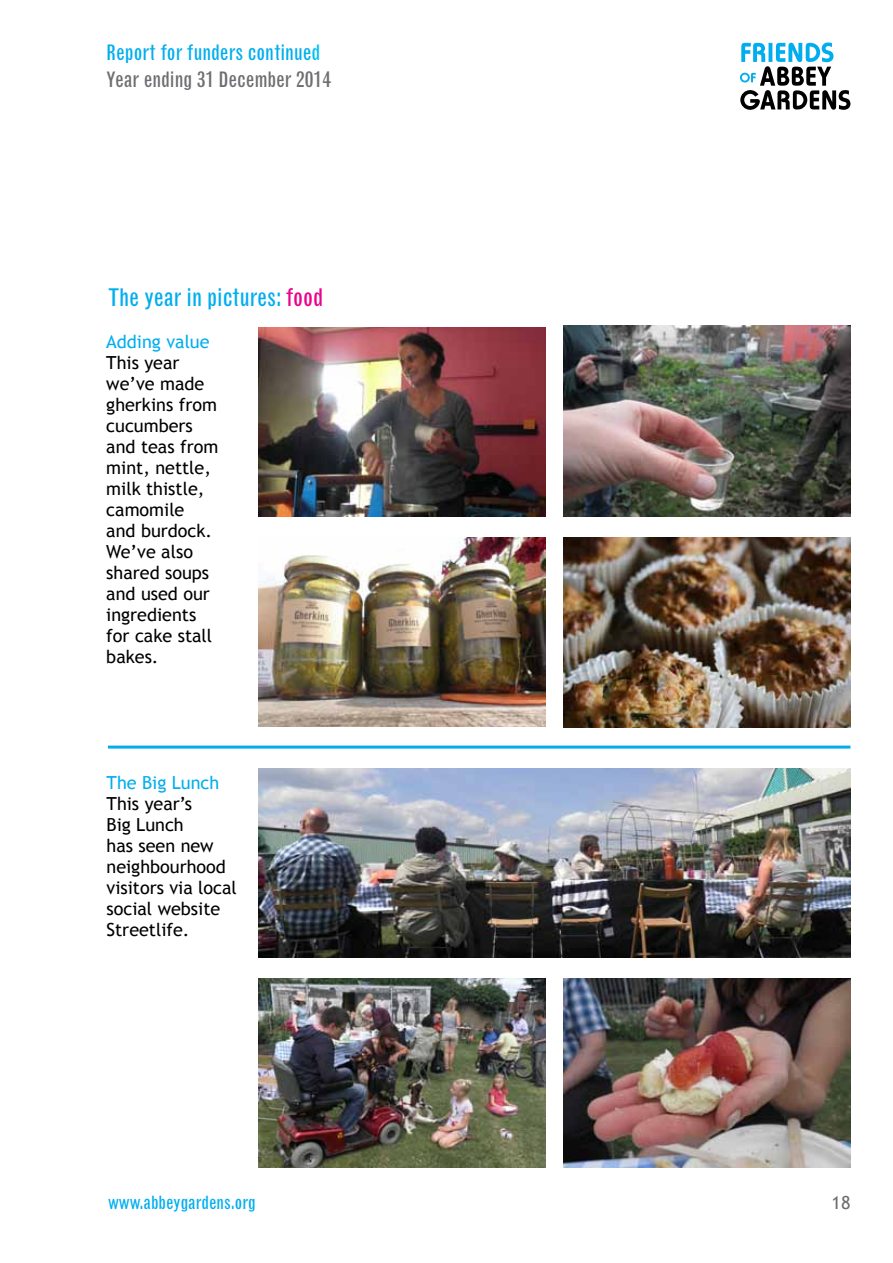
<style>
.page{position:relative;width:893px;height:1263px;background:#fff}
.page>*{position:absolute;margin:0;border:0;box-sizing:border-box;transform-origin:0 0}
.t1{font:condensed 24px "Grotesque";color:#00aeef}
.t2{font:condensed 21px/27px "Grotesque";color:#00aeef}
.t3{font:18px/21px "Trebuchet MS";color:#000}
.t4{font:18px "Trebuchet MS";color:#00aeef}
.t5{font:condensed 18px "Grotesque";color:#00aeef}
.t6{font:18px "Trebuchet MS";color:#6d6e71}
.s1{color:#00c0f3}
.s2{color:#6d6e71}
.s3{color:#ec008c}
</style>
<div class="page">
<svg style="left:740px;top:43px;width:110px;height:67px"></svg>
<img style="left:259px;top:537px;width:287px;height:189px">
<img style="left:259px;top:327px;width:287px;height:189px">
<img style="left:564px;top:325px;width:286px;height:191px">
<img style="left:259px;top:768px;width:591px;height:189px">
<img style="left:259px;top:978px;width:287px;height:189px">
<hr style="left:108px;top:745px;width:742px;height:3px;background:#00aeef">
<img style="left:564px;top:537px;width:286px;height:191px">
<img style="left:564px;top:978px;width:286px;height:189px">
<p class="t2" style="left:106px;top:40px;width:226px">Report for funders continue<span class="s1">d<br></span><span class="s2">Year ending 31 December 2014</span></p>
<h1 class="t1" style="left:108px;top:283px;width:217px">The year in pictures: <span class="s3">food</span></h1>
<p class="t4" style="left:106px;top:331px;width:105px">Adding value</p>
<p class="t3" style="left:106px;top:352px;width:114px">This year we’ve made gherkins from cucumbers and teas from mint, nettle, milk thistle, camomile<br>and burdock.<br>We’ve also shared soups and used our ingredients for cake stall bakes.</p>
<p class="t4" style="left:107px;top:772px;width:114px">The Big Lunch</p>
<p class="t3" style="left:107px;top:793px;width:132px">This year’s<br>Big Lunch<br>has seen new neighbourhood visitors via local social website<br>Streetlife.</p>
<p class="t5" style="left:108px;top:1192px;width:149px">www.abbeygardens.org</p>
<p class="t6" style="left:832px;top:1192px;width:20px">18</p>
</div>
